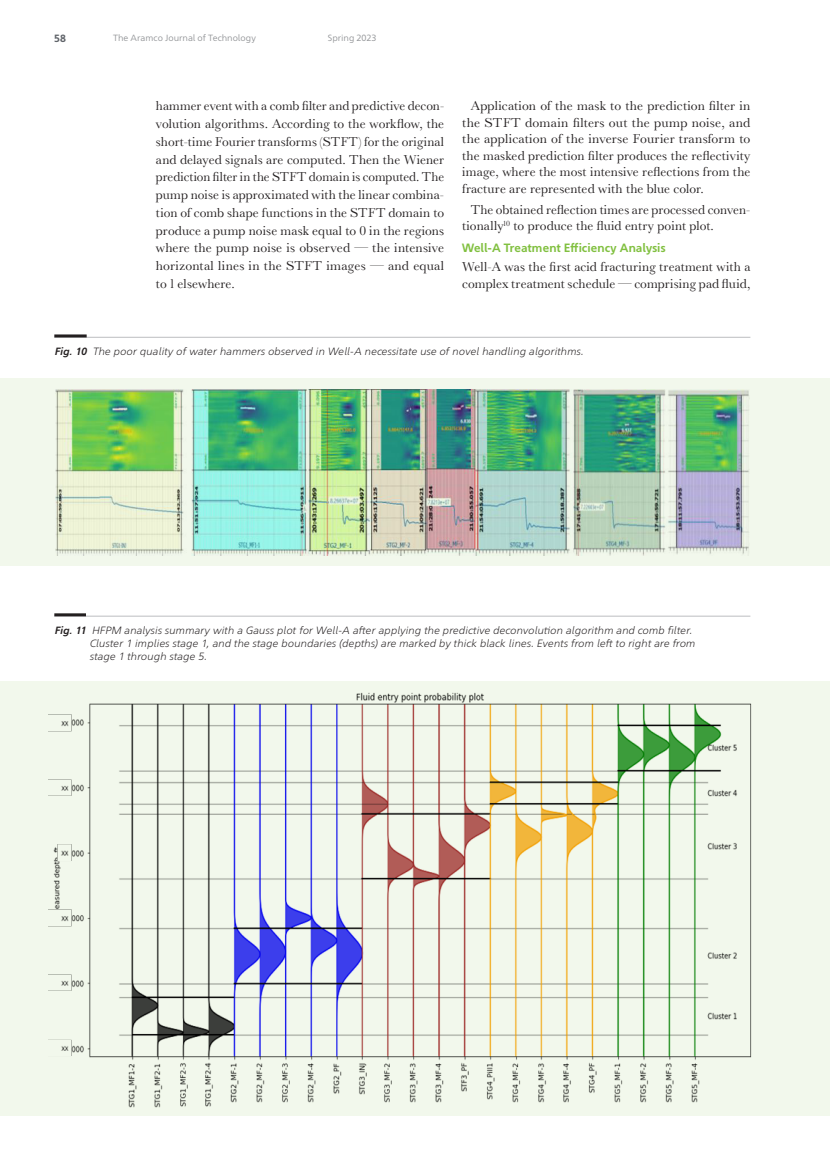
<style>
.page{position:relative;width:830px;height:1170px;background:#fff}
.page>*{position:absolute;margin:0;border:0;box-sizing:border-box;transform-origin:0 0}
.Article_MainBodyCopy{font:13.5px/17.7px "Dhahran V1.192";letter-spacing:.01em;color:#231f20;text-align:justify}
.Paragraph_Style_1_no{font:13.5px/16.5px "Dhahran V1.192";letter-spacing:.01em;color:#231f20}
.Article_Bodycopy_Sub{font:700 12px "Ghawar";letter-spacing:.005em;color:#81c040}
.Article_Figure_Capti{font:italic 300 10.5px/12.6px "Ghawar";letter-spacing:.005em;color:#231f20}
.t1{font:700 10.5px "Ghawar";color:#5f6369}
.t2{font:9px "Ghawar";color:#939598}
.s1{font-weight:700}
</style>
<div class="page">
<div style="left:0;top:378px;width:829px;height:188px;background:#f2f8ec"></div>
<hr style="left:54px;top:337px;width:696px;height:1px;background:#bcbdc0">
<hr style="left:54px;top:334px;width:33px;height:3px;background:#231f20">
<img style="left:55px;top:390px;width:694px;height:165px">
<div style="left:0;top:681px;width:829px;height:434px;background:#f2f8ec"></div>
<hr style="left:54px;top:616px;width:696px;height:1px;background:#bcbdc0">
<hr style="left:54px;top:613px;width:32px;height:3px;background:#231f20">
<img style="left:49px;top:692px;width:703px;height:416px">
<p class="t1" style="left:54px;top:32px;width:13px">58</p>
<p class="t2" style="left:113px;top:33px;width:144px">The Aramco Journal of Technology</p>
<p class="t2" style="left:328px;top:33px;width:50px">Spring 2023</p>
<p class="Article_MainBodyCopy" style="left:156px;top:97px;width:289px">hammer event with a comb filter and predictive decon&shy;volution algorithms. According to the workflow, the short-time Fourier transforms (STFT) for the original and delayed signals are computed. Then the Wiener prediction filter in the STFT domain is computed. The pump noise is approximated with the linear combina&shy;tion of comb shape functions in the STFT domain to produce a pump noise mask equal to 0 in the regions where the pump noise is observed — the intensive horizontal lines in the STFT images — and equal to 1 elsewhere.</p>
<p class="Article_MainBodyCopy" style="left:462px;top:98px;width:289px;line-height:16.5px;text-indent:9px">Application of the mask to the prediction filter in the STFT domain filters out the pump noise, and the application of the inverse Fourier transform to the masked prediction filter produces the reflectivity image, where the most intensive reflections from the fracture are represented with the blue color.</p>
<p class="Article_MainBodyCopy" style="left:462px;top:201px;width:289px;line-height:16.5px;text-indent:9px">The obtained reflection times are processed conven&shy;tionally<sup>10</sup> to produce the fluid entry point plot.</p>
<p class="Article_Bodycopy_Sub" style="left:462px;top:241px;width:205px">Well-A Treatment Efficiency Analysis</p>
<p class="Paragraph_Style_1_no" style="left:462px;top:258px;width:289px">Well-A was the first acid fracturing treatment with a complex treatment schedule — comprising pad fluid,</p>
<p class="Article_Figure_Capti" style="left:54px;top:346px;width:530px"><span class="s1">Fig. 10</span> The poor quality of water hammers observed in Well-A necessitate use of novel handling algorithms.</p>
<p class="Article_Figure_Capti" style="left:89px;top:624px;width:606px;text-indent:-35px"><span class="s1">Fig. 11</span> HFPM analysis summary with a Gauss plot for Well-A after applying the predictive deconvolution algorithm and comb filter.<br>Cluster 1 implies stage 1, and the stage boundaries (depths) are marked by thick black lines. Events from left to right are from stage 1 through stage 5.</p>
</div>
